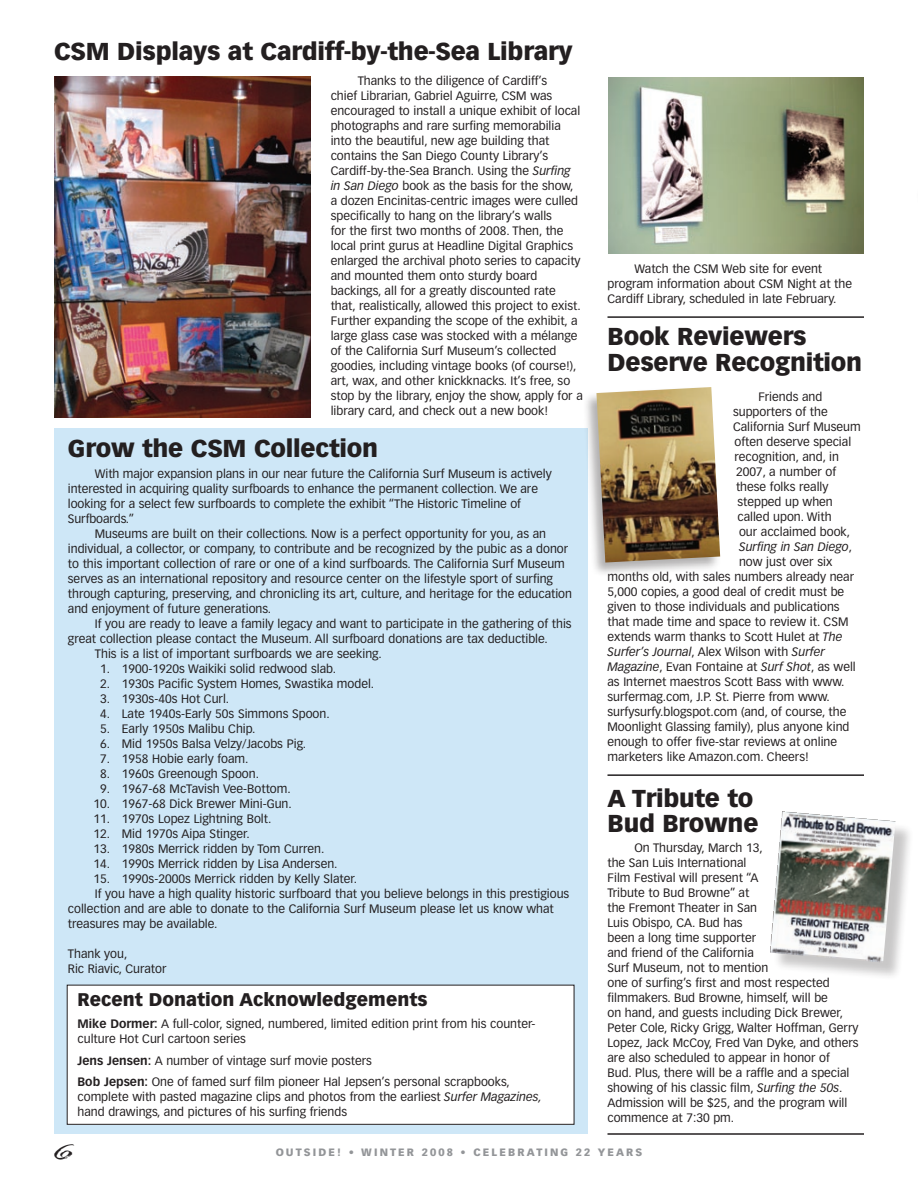
<style>
.page{position:relative;width:918px;height:1188px;background:#fff}
.page>*{position:absolute;margin:0;border:0;box-sizing:border-box;transform-origin:0 0}
.t1{font:36px "Arid ITC";color:#231f20}
.t2{font:900 24px/25.5px "Vectora LT";letter-spacing:-.01em;color:#231f20}
.t3{font:900 18px "Vectora LT";color:#231f20}
.t4{font:12px/15px "Vectora LT";color:#231f20}
.t5{font:italic 12px "Vectora LT";color:#231f20}
.t6{font:900 10.5px "Vectora LT";letter-spacing:.2em;color:#939598}
.s1{font-style:italic}
.s2{font-weight:700}
.s3{font-style:normal}
</style>
<div class="page">
<div style="left:54px;top:429px;width:533px;height:705px;background:#cee7f7"></div>
<div style="left:582px;top:385px;width:147px;height:199px;background:#231f20;opacity:.35"></div>
<img style="left:596px;top:387px;width:124px;height:176px">
<img style="left:54px;top:76px;width:256px;height:341px">
<img style="left:608px;top:77px;width:256px;height:176px">
<div style="left:772px;top:814px;width:146px;height:174px;background:#231f20;opacity:.25"></div>
<img style="left:770px;top:811px;width:126px;height:152px">
<hr style="left:608px;top:316px;width:256px;height:2px;background:#231f20">
<hr style="left:608px;top:774px;width:256px;height:2px;background:#231f20">
<hr style="left:608px;top:1133px;width:256px;height:2px;background:#231f20">
<div style="left:67px;top:985px;width:507px;height:139px;background:#fff"></div>
<div style="left:67px;top:985px;width:507px;height:140px;border:1px solid #231f20"></div>
<h2 class="t2" style="left:54px;top:38px;width:520px">CSM Displays at Cardiff-by-the-Sea Library</h2>
<p class="t4" style="left:331px;top:74px;width:254px;text-indent:27px">Thanks to the diligence of Cardiff’s<br>chief Librarian, Gabriel Aguirre, CSM was encouraged to install a unique exhibit of local photographs and rare surfing memorabilia into the beautiful, new age building that contains the San Diego County Library’s Cardiff-by-the-Sea Branch. Using the <span class="s1">Surfing in San Diego</span> book as the basis for the show, a dozen Encinitas-centric images were culled specifically to hang on the library’s walls<br>for the first two months of 2008. Then, the local print gurus at Headline Digital Graphics enlarged the archival photo series to capacity and mounted them onto sturdy board backings, all for a greatly discounted rate that, realistically, allowed this project to exist.<br>Further expanding the scope of the exhibit, a large glass case was stocked with a mélange of the California Surf Museum’s collected goodies, including vintage books (of course!), art, wax, and other knickknacks. It’s free, so stop by the library, enjoy the show, apply for a library card, and check out a new book!</p>
<h2 class="t2" style="left:68px;top:436px;width:312px">Grow the CSM Collection</h2>
<p class="t4" style="left:68px;top:467px;width:485px;text-indent:27px">With major expansion plans in our near future the California Surf Museum is actively interested in acquiring quality surfboards to enhance the permanent collection. We are looking for a select few surfboards to complete the exhibit “The Historic Timeline of Surfboards.”</p>
<p class="t4" style="left:68px;top:527px;width:506px;text-indent:27px">Museums are built on their collections. Now is a perfect opportunity for you, as an individual, a collector, or company, to contribute and be recognized by the pubic as a donor to this important collection of rare or one of a kind surfboards. The California Surf Museum serves as an international repository and resource center on the lifestyle sport of surfing through capturing, preserving, and chronicling its art, culture, and heritage for the education and enjoyment of future generations.</p>
<p class="t4" style="left:95px;top:617px;width:478px">If you are ready to leave a family legacy and want to participate in the gathering of this</p>
<p class="t4" style="left:68px;top:632px;width:481px">great collection please contact the Museum. All surfboard donations are tax deductible.</p>
<p class="t4" style="left:95px;top:647px;width:288px">This is a list of important surfboards we are seeking.</p>
<p class="t4" style="left:100px;top:662px;width:237px">1. 1900-1920s Waikiki solid redwood slab.</p>
<p class="t4" style="left:100px;top:677px;width:276px">2. 1930s Pacific System Homes, Swastika model.</p>
<p class="t4" style="left:100px;top:692px;width:131px">3. 1930s-40s Hot Curl.</p>
<p class="t4" style="left:100px;top:707px;width:231px">4. Late 1940s-Early 50s Simmons Spoon.</p>
<p class="t4" style="left:100px;top:722px;width:157px">5. Early 1950s Malibu Chip.</p>
<p class="t4" style="left:100px;top:737px;width:208px">6. Mid 1950s Balsa Velzy/Jacobs Pig.</p>
<p class="t4" style="left:100px;top:752px;width:150px">7. 1958 Hobie early foam.</p>
<p class="t4" style="left:100px;top:767px;width:160px">8. 1960s Greenough Spoon.</p>
<p class="t4" style="left:100px;top:782px;width:192px">9. 1967-68 McTavish Vee-Bottom.</p>
<p class="t4" style="left:94px;top:797px;width:200px">10. 1967-68 Dick Brewer Mini-Gun.</p>
<p class="t4" style="left:94px;top:812px;width:179px">11. 1970s Lopez Lightning Bolt.</p>
<p class="t4" style="left:94px;top:827px;width:158px">12. Mid 1970s Aipa Stinger.</p>
<p class="t4" style="left:94px;top:842px;width:232px">13. 1980s Merrick ridden by Tom Curren.</p>
<p class="t4" style="left:94px;top:857px;width:246px">14. 1990s Merrick ridden by Lisa Andersen.</p>
<p class="t4" style="left:94px;top:872px;width:265px">15. 1990s-2000s Merrick ridden by Kelly Slater.</p>
<p class="t4" style="left:95px;top:887px;width:476px">If you have a high quality historic surfboard that you believe belongs in this prestigious</p>
<p class="t4" style="left:68px;top:902px;width:487px">collection and are able to donate to the California Surf Museum please let us know what</p>
<p class="t4" style="left:68px;top:917px;width:151px">treasures may be available.</p>
<p class="t4" style="left:68px;top:947px;width:100px">Thank you,<br>Ric Riavic, Curator</p>
<h3 class="t3" style="left:78px;top:988px;width:351px">Recent Donation Acknowledgements</h3>
<p class="t4" style="left:78px;top:1016px;width:460px"><span class="s2">Mike Dormer:</span> A full-color, signed, numbered, limited edition print from his counter&shy;culture Hot Curl cartoon series</p>
<p class="t4" style="left:78px;top:1050px;width:434px;line-height:21.8px"><span class="s2">Jens Jensen:</span> A number of vintage surf movie posters<br><span class="s2">Bob Jepsen:</span> One of famed surf film pioneer Hal Jepsen’s personal scrapbooks,</p>
<p class="t4" style="left:78px;top:1090px;width:466px">complete with pasted magazine clips and photos from the earliest <span class="s1">Surfer Magazines, </span>hand drawings, and pictures of his surfing friends</p>
<p class="t4" style="left:607px;top:262px;width:246px;text-indent:27px">Watch the CSM Web site for event program information about CSM Night at the<br>Cardiff Library, scheduled in late February.</p>
<h2 class="t2" style="left:608px;top:324px;width:256px">Book Reviewers<br>Deserve Recognition</h2>
<p class="t4" style="left:759px;top:389px;width:65px">Friends and</p>
<p class="t4" style="left:733px;top:404px;width:96px">supporters of the</p>
<p class="t4" style="left:733px;top:419px;width:129px">California Surf Museum</p>
<p class="t4" style="left:735px;top:434px;width:118px">often deserve special</p>
<p class="t4" style="left:735px;top:449px;width:106px">recognition, and, in</p>
<p class="t4" style="left:736px;top:464px;width:102px">2007, a number of</p>
<p class="t4" style="left:736px;top:479px;width:94px">these folks really</p>
<p class="t4" style="left:738px;top:494px;width:97px">stepped up when</p>
<p class="t4" style="left:738px;top:509px;width:96px">called upon. With</p>
<p class="t4" style="left:739px;top:524px;width:113px">our acclaimed book,</p>
<p class="t5" style="left:739px;top:540px;width:115px">Surfing in San Diego<span class="s3">,</span></p>
<p class="t4" style="left:739px;top:554px;width:95px">now just over six</p>
<p class="t4" style="left:607px;top:569px;width:248px">months old, with sales numbers already near</p>
<p class="t4" style="left:607px;top:584px;width:238px">5,000 copies, a good deal of credit must be</p>
<p class="t4" style="left:607px;top:599px;width:234px">given to those individuals and publications</p>
<p class="t4" style="left:607px;top:614px;width:242px">that made time and space to review it. CSM</p>
<p class="t4" style="left:607px;top:629px;width:236px">extends warm thanks to Scott Hulet at <span class="s1">The</span></p>
<p class="t5" style="left:607px;top:645px;width:219px">Surfer’s Journal<span class="s3">, Alex Wilson with</span> Surfer</p>
<p class="t4" style="left:607px;top:659px;width:250px"><span class="s1">Magazine</span>, Evan Fontaine at <span class="s1">Surf Shot</span>, as well</p>
<p class="t4" style="left:607px;top:674px;width:238px">as Internet maestros Scott Bass with www.</p>
<p class="t4" style="left:607px;top:689px;width:224px">surfermag.com, J.P. St. Pierre from www.</p>
<p class="t4" style="left:607px;top:704px;width:240px">surfysurfy.blogspot.com (and, of course, the</p>
<p class="t4" style="left:607px;top:719px;width:244px">Moonlight Glassing family), plus anyone kind</p>
<p class="t4" style="left:607px;top:734px;width:231px">enough to offer five-star reviews at online</p>
<p class="t4" style="left:607px;top:749px;width:203px">marketers like Amazon.com. Cheers!</p>
<h2 class="t2" style="left:608px;top:785px;width:152px">A Tribute to<br>Bud Browne</h2>
<p class="t4" style="left:608px;top:841px;width:253px;text-indent:27px">On Thursday, March 13,<br>the San Luis International<br>Film Festival will present “A<br>Tribute to Bud Browne” at<br>the Fremont Theater in San<br>Luis Obispo, CA. Bud has<br>been a long time supporter<br>and friend of the California<br>Surf Museum, not to mention<br>one of surfing’s first and most respected filmmakers. Bud Browne, himself, will be<br>on hand, and guests including Dick Brewer, Peter Cole, Ricky Grigg, Walter Hoffman, Gerry Lopez, Jack McCoy, Fred Van Dyke, and others are also scheduled to appear in honor of<br>Bud. Plus, there will be a raffle and a special showing of his classic film, <span class="s1">Surfing the 50s</span>.<br>Admission will be $25, and the program will commence at 7:30 pm.</p>
<h1 class="t1" style="left:54px;top:1130px;width:22px">6</h1>
<p class="t6" style="left:276px;top:1146px;width:367px">Outside! • WI NTE R 2008 • CE LE BRATI NG 22 YE ARS</p>
</div>
